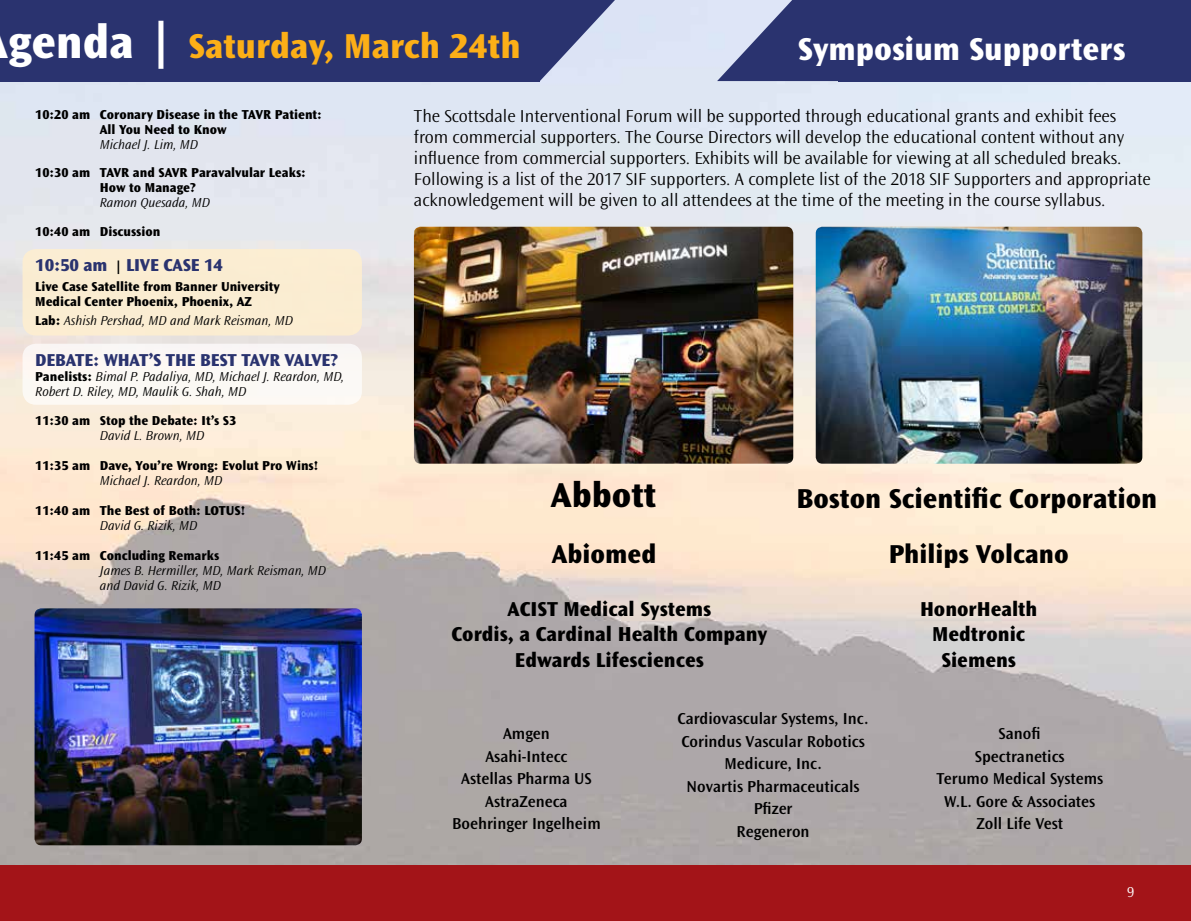
<style>
.page{position:relative;width:1191px;height:921px;background:#fff}
.page>*{position:absolute;margin:0;border:0;box-sizing:border-box;transform-origin:0 0}
.t1{font:800 36px "Ocean Sans Std";color:#fcaf17}
.t2{font:800 36px "Ocean Sans Std";color:#000}
.t3{font:800 33px "Ocean Sans Std";color:#fff}
.t4{font:800 28.5px "Ocean Sans Std";color:#000}
.t5{font:800 27px "Ocean Sans Std";color:#000}
.t6{font:800 21px/25.2px "Ocean Sans Std";color:#000;text-align:center}
.t7{font:300 18px/21px "Ocean Sans Std";color:#000}
.t8{font:800 18px "Ocean Sans Std";letter-spacing:-.01em;color:#2a336f}
.t9{font:600 16.5px/22.5px "Ocean Sans Std";color:#000;text-align:center}
.t10{font:300 15px "Ocean Sans Std";color:#fff}
.t11{font:800 13.5px/15px "Ocean Sans Std";color:#000}
.t12{font:italic 300 13.5px/15px "Ocean Sans Std";color:#000}
.s1{font-size:48px;color:#fff}
.s2{font-size:13.5px;color:#000}
.s3{font-weight:800;font-style:normal}
</style>
<div class="page">
<img style="left:0;top:0;width:1190px;height:865px">
<div style="left:0;top:865px;width:1190px;height:55px;background:#a31418"></div>
<div style="left:23px;top:343px;width:339px;height:61px;background:#fbf9f4;border-radius:13px"></div>
<div style="left:23px;top:249px;width:339px;height:86px;background:#ffefcf;border-radius:14px"></div>
<div style="left:0;top:0;width:540px;height:81px;background:#2a336f"></div>
<svg style="left:717px;top:0;width:121px;height:81px;background:#626a99"></svg>
<svg style="left:540px;top:0;width:75px;height:81px;background:#838bb2"></svg>
<div style="left:838px;top:0;width:352px;height:81px;background:#2a336f"></div>
<img style="left:815px;top:227px;width:327px;height:236px">
<img style="left:414px;top:227px;width:379px;height:236px">
<img style="left:35px;top:608px;width:327px;height:237px">
<h1 class="t1" style="left:8px;top:26px;width:513px"><span class="s1">genda |</span> Saturday, March 24th</h1>
<h2 class="t3" style="left:797px;top:30px;width:329px">Symposium Supporters</h2>
<p class="t11" style="left:100px;top:107px;width:224px;text-indent:-65px">10:20 am Coronary Disease in the TAVR Patient:<br>All You Need to Know</p>
<p class="t12" style="left:100px;top:137px;width:100px">Michael J. Lim, MD</p>
<p class="t11" style="left:100px;top:165px;width:207px;text-indent:-65px">10:30 am TAVR and SAVR Paravalvular Leaks:<br>How to Manage?</p>
<p class="t12" style="left:100px;top:195px;width:112px">Ramon Quesada, MD</p>
<p class="t11" style="left:35px;top:224px;width:127px">10:40 am Discussion</p>
<p class="t8" style="left:35px;top:255px;width:189px">10:50 am <span class="s2">|</span> LIVE CASE 14</p>
<p class="t11" style="left:35px;top:279px;width:246px">Live Case Satellite from Banner University<br>Medical Center Phoenix, Phoenix, AZ</p>
<p class="t12" style="left:35px;top:313px;width:259px"><span class="s3">Lab:</span> Ashish Pershad, MD and Mark Reisman, MD</p>
<p class="t8" style="left:35px;top:350px;width:304px">DEBATE: WHAT’S THE BEST TAVR VALVE?</p>
<p class="t12" style="left:35px;top:369px;width:310px"><span class="s3">Panelists:</span> Bimal P. Padaliya, MD, Michael J. Reardon, MD,<br>Robert D. Riley, MD, Maulik G. Shah, MD</p>
<p class="t11" style="left:35px;top:413px;width:202px">11:30 am Stop the Debate: It’s S3</p>
<p class="t12" style="left:100px;top:428px;width:106px">David L. Brown, MD</p>
<p class="t11" style="left:35px;top:458px;width:284px">11:35 am Dave, You’re Wrong: Evolut Pro Wins!</p>
<p class="t12" style="left:100px;top:473px;width:124px">Michael J. Reardon, MD</p>
<p class="t11" style="left:35px;top:503px;width:211px">11:40 am The Best of Both: LOTUS!</p>
<p class="t12" style="left:100px;top:518px;width:99px">David G. Rizik, MD</p>
<p class="t11" style="left:35px;top:547px;width:185px">11:45 am Concluding Remarks</p>
<p class="t12" style="left:100px;top:563px;width:228px">James B. Hermiller, MD, Mark Reisman, MD and David G. Rizik, MD</p>
<p class="t7" style="left:414px;top:105px;width:738px">The Scottsdale Interventional Forum will be supported through educational grants and exhibit fees from commercial supporters. The Course Directors will develop the educational content without any influence from commercial supporters. Exhibits will be available for viewing at all scheduled breaks.<br>Following is a list of the 2017 SIF supporters. A complete list of the 2018 SIF Supporters and appropriate acknowledgement will be given to all attendees at the time of the meeting in the course syllabus.</p>
<h1 class="t2" style="left:551px;top:475px;width:107px">Abbott</h1>
<h3 class="t5" style="left:552px;top:538px;width:106px">Abiomed</h3>
<h3 class="t5" style="left:888px;top:539px;width:181px">Philips Volcano</h3>
<h3 class="t4" style="left:796px;top:482px;width:362px">Boston Scientific Corporation</h3>
<p class="t6" style="left:451px;top:596px;width:317px">ACIST Medical Systems<br>Cordis, a Cardinal Health Company<br>Edwards Lifesciences</p>
<p class="t6" style="left:919px;top:596px;width:119px">HonorHealth<br>Medtronic<br>Siemens</p>
<p class="t9" style="left:452px;top:722px;width:150px">Amgen<br>Asahi-Intecc<br>Astellas Pharma US<br>AstraZeneca<br>Boehringer Ingelheim</p>
<p class="t9" style="left:677px;top:707px;width:192px">Cardiovascular Systems, Inc.<br>Corindus Vascular Robotics<br>Medicure, Inc.<br>Novartis Pharmaceuticals<br>Pfizer<br>Regeneron</p>
<p class="t9" style="left:936px;top:722px;width:168px">Sanofi<br>Spectranetics<br>Terumo Medical Systems<br>W.L. Gore &amp; Associates<br>Zoll Life Vest</p>
<p class="t10" style="left:1126px;top:883px;width:9px">9</p>
</div>
